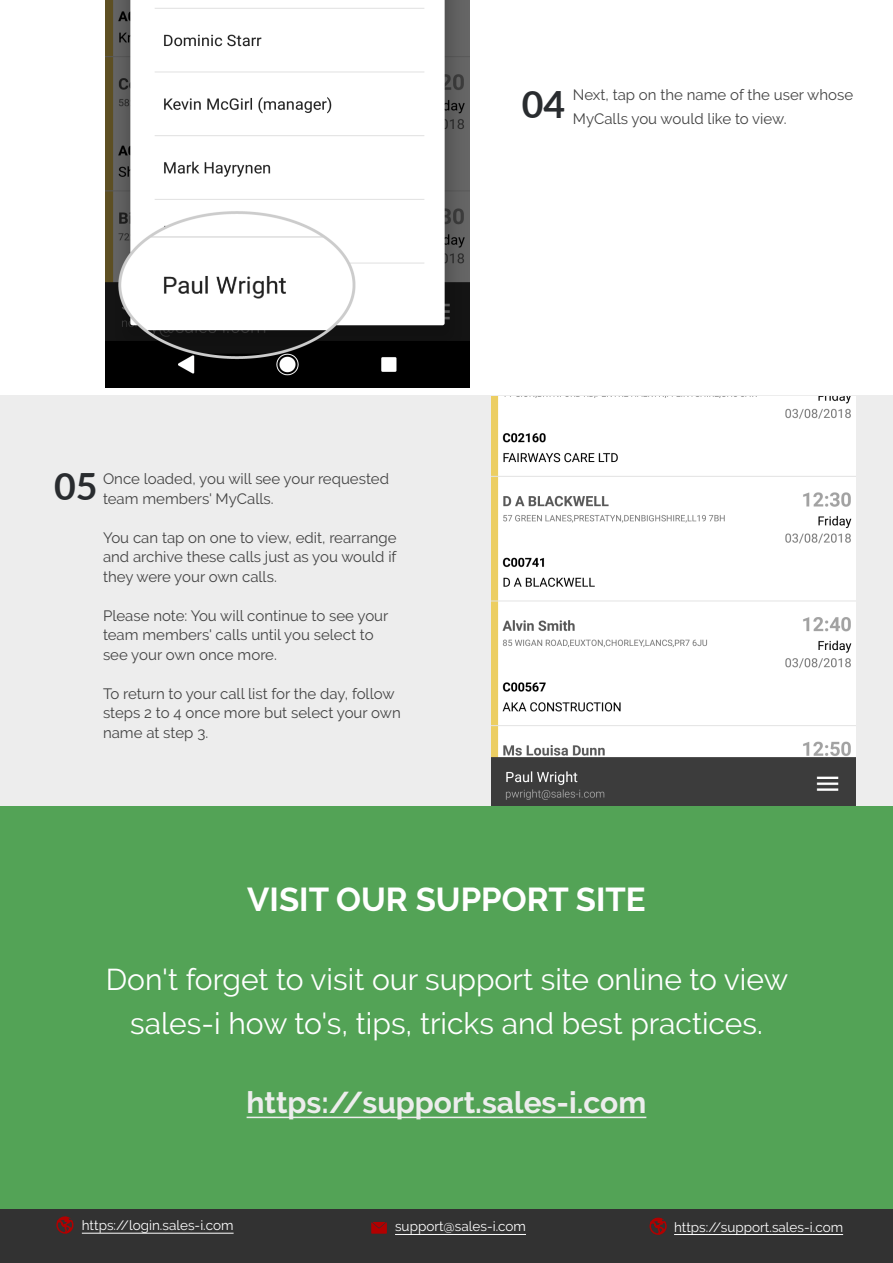
<style>
.page{position:relative;width:893px;height:1263px;background:#fff}
.page>*{position:absolute;margin:0;border:0;box-sizing:border-box;transform-origin:0 0}
.t1{font:700 37.5px "Lato";color:#292c2f}
.t2{font:700 33px "Raleway";color:#fff}
.t3{font:30px "Raleway";color:#fff}
.t4{font:700 30px "Raleway";color:#ededed}
.t5{font:15px/19.5px "Raleway";color:#434343}
.t6{font:13.5px "Raleway";color:#fff}
</style>
<div class="page">
<div style="left:0;top:1208px;width:893px;height:55px;background:#323232"></div>
<div style="left:0;top:395px;width:893px;height:411px;background:#ededed"></div>
<img style="left:491px;top:396px;width:365px;height:410px">
<svg style="left:371px;top:1222px;width:16px;height:12px"></svg>
<svg style="left:649px;top:1217px;width:18px;height:18px"></svg>
<hr style="left:395px;top:1234px;width:131px;height:1px;background:#fff">
<hr style="left:674px;top:1234px;width:169px;height:1px;background:#fff">
<svg style="left:56px;top:1216px;width:18px;height:18px"></svg>
<hr style="left:82px;top:1233px;width:152px;height:1px;background:#fff">
<img style="left:106px;top:0;width:363px;height:387px">
<div style="left:0;top:806px;width:893px;height:403px;background:#53a356"></div>
<hr style="left:247px;top:1117px;width:399px;height:1px;background:#ededed">
<p class="t1" style="left:522px;top:76px;width:45px">04</p>
<p class="t5" style="left:573px;top:85px;width:282px">Next, tap on the name of the user whose</p>
<p class="t5" style="left:573px;top:109px;width:215px">MyCalls you would like to view.</p>
<p class="t1" style="left:54px;top:459px;width:45px">05</p>
<p class="t5" style="left:103px;top:469px;width:287px">Once loaded, you will see your requested team members' MyCalls.</p>
<p class="t5" style="left:103px;top:527px;width:295px;text-align:justify">You can tap on one to view, edit, rearrange and archive these calls just as you would if they were your own calls.</p>
<p class="t5" style="left:103px;top:605px;width:287px">Please note: You will continue to see your team members' calls until you select to see your own once more.</p>
<p class="t5" style="left:103px;top:683px;width:299px">To return to your call list for the day, follow steps 2 to 4 once more but select your own name at step 3.</p>
<p class="t2" style="left:247px;top:881px;width:400px">VISIT OUR SUPPORT SITE</p>
<p class="t3" style="left:106px;top:962px;width:684px">Don't forget to visit our support site online to view</p>
<p class="t3" style="left:130px;top:1006px;width:634px">sales-i how to's, tips, tricks and best practices.</p>
<p class="t4" style="left:247px;top:1085px;width:401px">https://support.sales-i.com</p>
<p class="t6" style="left:82px;top:1217px;width:153px">https://login.sales-i.com</p>
<p class="t6" style="left:395px;top:1219px;width:132px">support@sales-i.com</p>
<p class="t6" style="left:674px;top:1219px;width:171px">https://support.sales-i.com</p>
</div>
